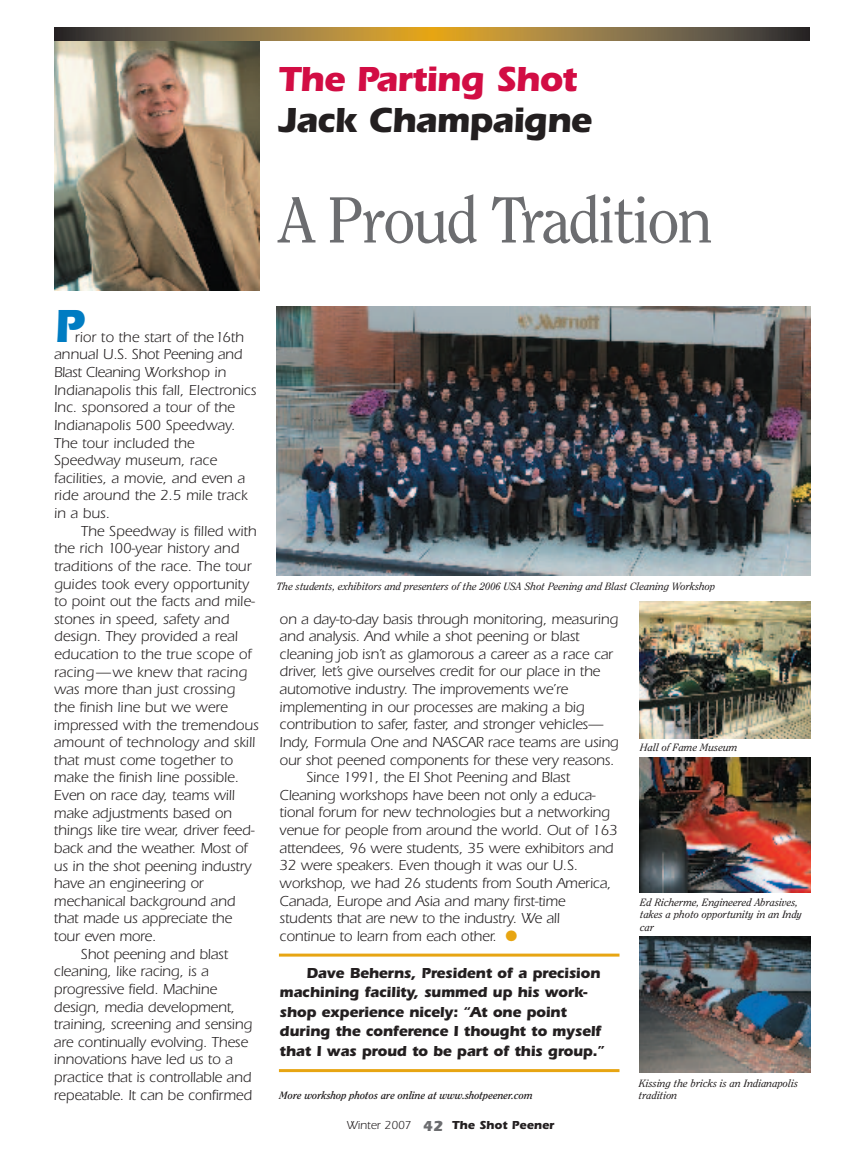
<style>
.page{position:relative;width:864px;height:1161px;background:#fff}
.page>*{position:absolute;margin:0;border:0;box-sizing:border-box;transform-origin:0 0}
.t1{font:64.5px "Clearface";letter-spacing:-.04em;color:#6c6d70}
.t2{font:700 48px "Itc Eras";color:#007cc2}
.t3{font:700 36px "Itc Eras";letter-spacing:-.025em;color:#d20d44}
.t4{font:700 36px "Itc Eras";letter-spacing:-.025em;color:#231f20}
.t5{font:15px/17.7px "Itc Eras";letter-spacing:-.01em;color:#231f20}
.t6{font:700 15px/19.5px "Itc Eras";letter-spacing:-.015em;color:#231f20}
.t7{font:700 12px "Itc Eras";color:#231f20}
.t8{font:italic 10.5px/12.6px "Clearface";color:#231f20}
.t9{font:italic 700 10.5px "Clearface";color:#231f20}
.s1{color:#e7a512}
.s2{font-weight:400}
.s3{font-size:15px;color:#6c6d70}
</style>
<div class="page">
<img style="left:54px;top:40px;width:205px;height:250px">
<div style="left:333px;top:27px;width:198px;height:13px;background:#b79041"></div>
<div style="left:340px;top:27px;width:184px;height:13px;background:#bb923f"></div>
<div style="left:349px;top:27px;width:166px;height:13px;background:#bf943c"></div>
<div style="left:357px;top:27px;width:150px;height:13px;background:#c39639"></div>
<div style="left:366px;top:27px;width:132px;height:13px;background:#c79836"></div>
<div style="left:373px;top:27px;width:118px;height:13px;background:#cb9a33"></div>
<div style="left:382px;top:27px;width:100px;height:13px;background:#cf9c30"></div>
<div style="left:389px;top:27px;width:86px;height:13px;background:#d39e2c"></div>
<div style="left:394px;top:27px;width:76px;height:13px;background:#d49d28"></div>
<div style="left:400px;top:27px;width:64px;height:13px;background:#d79f24"></div>
<div style="left:405px;top:27px;width:54px;height:13px;background:#daa120"></div>
<div style="left:413px;top:27px;width:38px;height:13px;background:#dea21f"></div>
<div style="left:417px;top:27px;width:30px;height:13px;background:#e0a31b"></div>
<div style="left:422px;top:27px;width:20px;height:13px;background:#e3a417"></div>
<div style="left:429px;top:27px;width:6px;height:13px;background:#e6a513"></div>
<img style="left:276px;top:306px;width:535px;height:269px">
<img style="left:639px;top:602px;width:171px;height:136px">
<img style="left:639px;top:758px;width:171px;height:134px">
<img style="left:639px;top:936px;width:171px;height:136px">
<hr style="left:279px;top:954px;width:341px;height:3px;background:#e7a512">
<hr style="left:279px;top:1069px;width:341px;height:3px;background:#e7a512">
<h3 class="t3" style="left:279px;top:66px;width:300px">The Parting Shot</h3>
<h3 class="t4" style="left:279px;top:107px;width:314px">Jack Champaigne</h3>
<h1 class="t1" style="left:279px;top:194px;width:435px">A Proud Tradition</h1>
<h2 class="t2" style="left:54px;top:309px;width:32px">P</h2>
<p class="t5" style="left:54px;top:330px;width:204px;text-indent:21px">rior to the start of the16th annual U.S. Shot Peening and<br>Blast Cleaning Workshop in<br>Indianapolis this fall, Electronics<br>Inc. sponsored a tour of the<br>Indianapolis 500 Speedway.<br>The tour included the<br>Speedway museum, race facilities, a movie, and even a ride around the 2.5 mile track in a bus.</p>
<p class="t5" style="left:81px;top:523px;width:177px">The Speedway is filled with</p>
<p class="t5" style="left:54px;top:541px;width:187px">the rich 100-year history and</p>
<p class="t5" style="left:54px;top:559px;width:199px">traditions of the race. The tour</p>
<p class="t5" style="left:54px;top:576px;width:196px">guides took every opportunity</p>
<p class="t5" style="left:54px;top:594px;width:202px">to point out the facts and mile-</p>
<p class="t5" style="left:54px;top:612px;width:177px">stones in speed, safety and</p>
<p class="t5" style="left:54px;top:629px;width:185px">design. They provided a real</p>
<p class="t5" style="left:54px;top:647px;width:199px">education to the true scope of</p>
<p class="t5" style="left:54px;top:664px;width:195px">racing—we knew that racing</p>
<p class="t5" style="left:54px;top:682px;width:183px">was more than just crossing</p>
<p class="t5" style="left:54px;top:700px;width:175px">the finish line but we were</p>
<p class="t5" style="left:54px;top:717px;width:206px">impressed with the tremendous</p>
<p class="t5" style="left:54px;top:735px;width:203px">amount of technology and skill</p>
<p class="t5" style="left:54px;top:753px;width:181px">that must come together to</p>
<p class="t5" style="left:54px;top:770px;width:187px">make the finish line possible.</p>
<p class="t5" style="left:54px;top:788px;width:182px">Even on race day, teams will</p>
<p class="t5" style="left:54px;top:805px;width:179px">make adjustments based on</p>
<p class="t5" style="left:54px;top:823px;width:202px">things like tire wear, driver feed-</p>
<p class="t5" style="left:54px;top:841px;width:195px">back and the weather. Most of</p>
<p class="t5" style="left:54px;top:858px;width:199px">us in the shot peening industry</p>
<p class="t5" style="left:54px;top:876px;width:151px">have an engineering or</p>
<p class="t5" style="left:54px;top:894px;width:183px">mechanical background and</p>
<p class="t5" style="left:54px;top:911px;width:180px">that made us appreciate the</p>
<p class="t5" style="left:54px;top:929px;width:104px">tour even more.</p>
<p class="t5" style="left:81px;top:946px;width:149px">Shot peening and blast</p>
<p class="t5" style="left:54px;top:964px;width:156px">cleaning, like racing, is a</p>
<p class="t5" style="left:54px;top:982px;width:165px">progressive field. Machine</p>
<p class="t5" style="left:54px;top:999px;width:183px">design, media development,</p>
<p class="t5" style="left:54px;top:1017px;width:200px">training, screening and sensing</p>
<p class="t5" style="left:54px;top:1035px;width:196px">are continually evolving. These</p>
<p class="t5" style="left:54px;top:1052px;width:180px">innovations have led us to a</p>
<p class="t5" style="left:54px;top:1070px;width:199px">practice that is controllable and</p>
<p class="t5" style="left:54px;top:1087px;width:200px">repeatable. It can be confirmed</p>
<p class="t8" style="left:277px;top:580px;width:440px">The students, exhibitors and presenters of the 2006 USA Shot Peening and Blast Cleaning Workshop</p>
<p class="t5" style="left:280px;top:611px;width:340px">on a day-to-day basis through monitoring, measuring</p>
<p class="t5" style="left:280px;top:629px;width:302px">and analysis. And while a shot peening or blast</p>
<p class="t5" style="left:280px;top:647px;width:335px">cleaning job isn’t as glamorous a career as a race car</p>
<p class="t5" style="left:280px;top:664px;width:322px">driver, let’s give ourselves credit for our place in the</p>
<p class="t5" style="left:280px;top:682px;width:290px">automotive industry. The improvements we’re</p>
<p class="t5" style="left:280px;top:699px;width:307px">implementing in our processes are making a big</p>
<p class="t5" style="left:280px;top:717px;width:325px">contribution to safer, faster, and stronger vehicles—</p>
<p class="t5" style="left:280px;top:735px;width:341px">Indy, Formula One and NASCAR race teams are using</p>
<p class="t5" style="left:280px;top:752px;width:336px">our shot peened components for these very reasons.</p>
<p class="t5" style="left:307px;top:770px;width:265px">Since 1991, the EI Shot Peening and Blast</p>
<p class="t5" style="left:280px;top:788px;width:317px">Cleaning workshops have been not only a educa-</p>
<p class="t5" style="left:280px;top:805px;width:332px">tional forum for new technologies but a networking</p>
<p class="t5" style="left:280px;top:823px;width:339px">venue for people from around the world. Out of 163</p>
<p class="t5" style="left:280px;top:840px;width:336px">attendees, 96 were students, 35 were exhibitors and</p>
<p class="t5" style="left:280px;top:858px;width:300px">32 were speakers. Even though it was our U.S.</p>
<p class="t5" style="left:280px;top:876px;width:333px">workshop, we had 26 students from South America,</p>
<p class="t5" style="left:280px;top:893px;width:288px">Canada, Europe and Asia and many first-time</p>
<p class="t5" style="left:280px;top:911px;width:282px">students that are new to the industry. We all</p>
<p class="t5" style="left:280px;top:929px;width:239px">continue to learn from each other. <span class="s1">●</span></p>
<p class="t6" style="left:280px;top:965px;width:326px;text-indent:27px">Dave Beherns, President of a precision machining facility, summed up his work&shy;shop experience nicely: “At one point during the conference I thought to myself that I was proud to be part of this group.”</p>
<p class="t9" style="left:280px;top:1091px;width:255px">More workshop photos are online at www.shotpeener.com</p>
<p class="t7" style="left:347px;top:1120px;width:209px"><span class="s2">Winter 2007</span> <span class="s3">42</span> The Shot Peener</p>
<p class="t8" style="left:640px;top:741px;width:99px">Hall of Fame Museum</p>
<p class="t8" style="left:640px;top:896px;width:164px">Ed Richerme, Engineered Abrasives, takes a photo opportunity in an Indy car</p>
<p class="t8" style="left:639px;top:1077px;width:161px">Kissing the bricks is an Indianapolis tradition</p>
</div>
